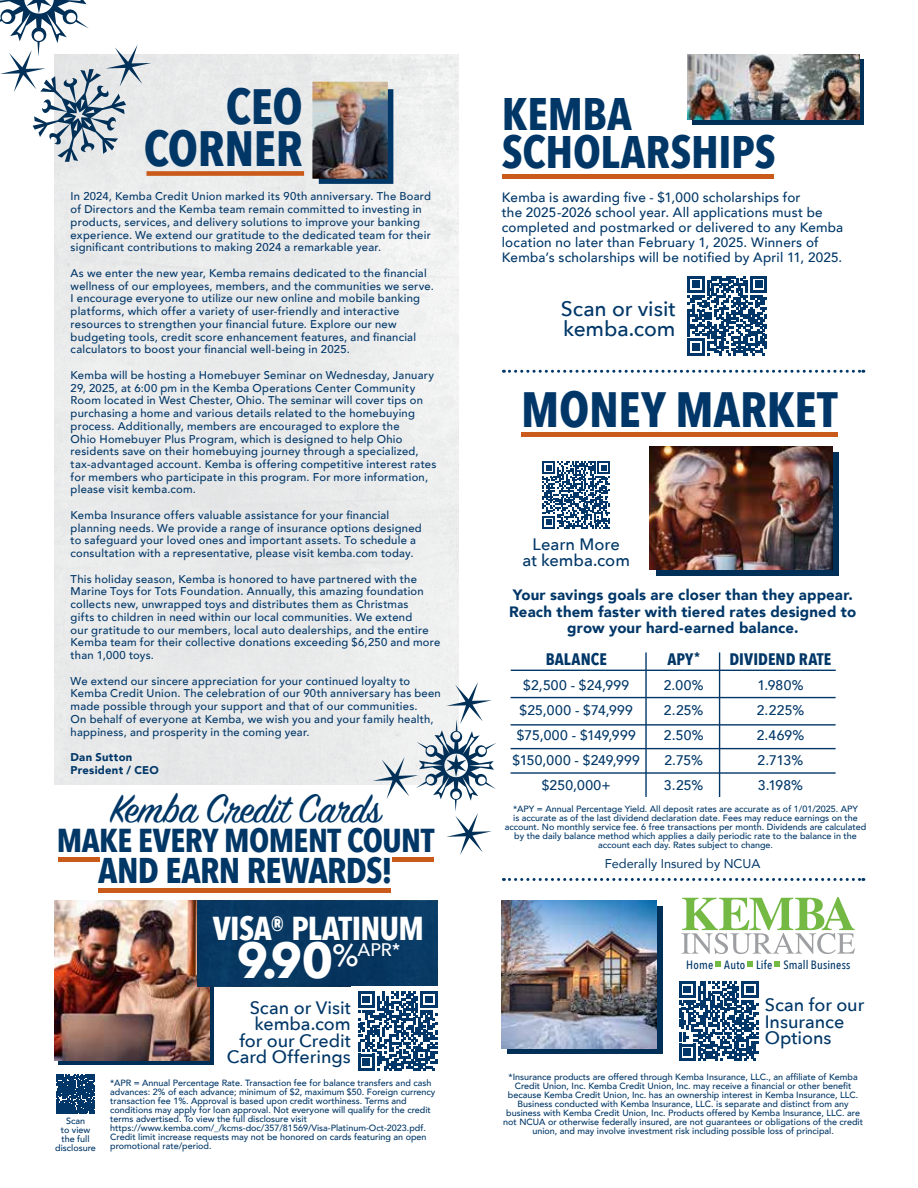
<style>
.page{position:relative;width:918px;height:1188px;background:#fff}
.page>*{position:absolute;margin:0;border:0;box-sizing:border-box;transform-origin:0 0}
.t1{font:700 49.65px "Avenir Next";color:#fff}
.t2{font:700 49.5px "Avenir Next Condensed";letter-spacing:-.005em;color:#003768}
.t3{font:700 49.5px/42px "Avenir Next Condensed";letter-spacing:-.005em;color:#003767;text-align:right}
.t4{font:700 45.6px/38.5px "Avenir Next Condensed";letter-spacing:-.005em;color:#003767}
.t5{font:44.4px "Sign Painter House Script";letter-spacing:-.01em;color:#003767}
.t6{font:700 35.7px "Avenir Next Condensed";letter-spacing:-.02em;color:#003767}
.t7{font:700 33.15px "Avenir Next Condensed";letter-spacing:-.015em;color:#fff}
.t8{font:700 33px "Avenir Next Condensed";letter-spacing:-.015em;color:#003767}
.t9{font:500 21px/19.5px "Avenir Next";letter-spacing:-.005em;color:#003768}
.t10{font:500 18px/16.5px "Avenir Next";color:#003767}
.t11{font:700 16.65px "Avenir Next Condensed";letter-spacing:.005em;color:#003768}
.t12{font:500 16.5px/16.5px "Avenir Next";color:#003767;text-align:center}
.t13{font:900 15px/16.5px "Avenir";letter-spacing:.01em;color:#003768;text-align:center}
.t14{font:500 13.8px/24.9px "Avenir";letter-spacing:.015em;color:#003768;text-align:justify}
.t15{font:500 13.5px/15px "Avenir";letter-spacing:.015em;color:#003768}
.t16{font:12.75px "Avenir";color:#003768}
.t17{font:500 12px "Avenir Next Condensed";letter-spacing:.015em;color:#003767}
.t18{font:500 11.25px/12.8px "Avenir";letter-spacing:.02em;color:#003768}
.t19{font:900 11.25px/12.8px "Avenir";letter-spacing:.02em;color:#003768}
.t20{font:500 9px/9px "Avenir";color:#003767;text-align:center}
</style>
<div class="page">
<div style="left:58px;top:905px;width:156px;height:160px;background:#003057"></div>
<img style="left:54px;top:901px;width:156px;height:160px">
<div style="left:198px;top:901px;width:240px;height:85px;background:#073861"></div>
<div style="left:507px;top:906px;width:156px;height:148px;background:#003057"></div>
<svg style="left:503px;top:370px;width:361px;height:3px"></svg>
<img style="left:501px;top:901px;width:156px;height:148px">
<svg style="left:503px;top:878px;width:361px;height:3px"></svg>
<svg style="left:688px;top:276px;width:79px;height:79px"></svg>
<div style="left:693px;top:59px;width:171px;height:66px;background:#003057"></div>
<div style="left:656px;top:452px;width:183px;height:123px;background:#003057"></div>
<svg style="left:716px;top:962px;width:5px;height:5px"></svg>
<svg style="left:747px;top:962px;width:6px;height:5px"></svg>
<svg style="left:775px;top:962px;width:5px;height:5px"></svg>
<svg style="left:681px;top:897px;width:174px;height:57px"></svg>
<svg style="left:679px;top:981px;width:79px;height:80px"></svg>
<svg style="left:358px;top:991px;width:79px;height:80px"></svg>
<img style="left:650px;top:446px;width:183px;height:123px">
<hr style="left:719px;top:652px;width:1px;height:145px;background:#003768">
<hr style="left:645px;top:652px;width:2px;height:145px;background:#003768">
<hr style="left:511px;top:697px;width:325px;height:1px;background:#003768">
<hr style="left:511px;top:724px;width:325px;height:2px;background:#003768">
<hr style="left:511px;top:670px;width:325px;height:1px;background:#003768">
<svg style="left:542px;top:461px;width:68px;height:68px"></svg>
<hr style="left:511px;top:748px;width:325px;height:1px;background:#003768">
<hr style="left:511px;top:772px;width:325px;height:2px;background:#003768">
<svg style="left:56px;top:1075px;width:39px;height:39px;background:#174975"></svg>
<svg style="left:0;top:0;width:151px;height:162px"></svg>
<img style="left:687px;top:54px;width:172px;height:66px">
<div style="left:521px;top:432px;width:317px;height:5px;background:#ca5a1a"></div>
<hr style="left:502px;top:175px;width:271px;height:4px;background:#ca5a1a">
<svg style="left:319px;top:89px;width:74px;height:95px"></svg>
<img style="left:312px;top:82px;width:76px;height:97px">
<div style="left:147px;top:171px;width:157px;height:5px;background:#ca5a1a"></div>
<hr style="left:98px;top:889px;width:293px;height:4px;background:#ca5a1a">
<hr style="left:58px;top:858px;width:42px;height:4px;background:#ca5a1a">
<hr style="left:392px;top:858px;width:42px;height:4px;background:#ca5a1a">
<svg style="left:373px;top:682px;width:123px;height:173px"></svg>
<h2 class="t3" style="left:144px;top:86px;width:160px">CEO<br>CORNER</h2>
<p class="t18" style="left:71px;top:189px;width:362px">In 2024, Kemba Credit Union marked its 90th anniversary. The Board of Directors and the Kemba team remain committed to investing in products, services, and delivery solutions to improve your banking experience. We extend our gratitude to the dedicated team for their significant contributions to making 2024 a remarkable year.</p>
<p class="t18" style="left:71px;top:266px;width:365px">As we enter the new year, Kemba remains dedicated to the financial wellness of our employees, members, and the communities we serve.<br>I encourage everyone to utilize our new online and mobile banking platforms, which offer a variety of user-friendly and interactive resources to strengthen your financial future. Explore our new budgeting tools, credit score enhancement features, and financial calculators to boost your financial well-being in 2025.</p>
<p class="t18" style="left:71px;top:368px;width:367px">Kemba will be hosting a Homebuyer Seminar on Wednesday, January 29, 2025, at 6:00 pm in the Kemba Operations Center Community Room located in West Chester, Ohio. The seminar will cover tips on purchasing a home and various details related to the homebuying process. Additionally, members are encouraged to explore the<br>Ohio Homebuyer Plus Program, which is designed to help Ohio residents save on their homebuying journey through a specialized, tax-advantaged account. Kemba is offering competitive interest rates for members who participate in this program. For more information, please visit kemba.com.</p>
<p class="t18" style="left:71px;top:508px;width:353px">Kemba Insurance offers valuable assistance for your financial planning needs. We provide a range of insurance options designed to safeguard your loved ones and important assets. To schedule a consultation with a representative, please visit kemba.com today.</p>
<p class="t18" style="left:71px;top:572px;width:371px">This holiday season, Kemba is honored to have partnered with the Marine Toys for Tots Foundation. Annually, this amazing foundation collects new, unwrapped toys and distributes them as Christmas<br>gifts to children in need within our local communities. We extend<br>our gratitude to our members, local auto dealerships, and the entire Kemba team for their collective donations exceeding $6,250 and more than 1,000 toys.</p>
<p class="t18" style="left:71px;top:674px;width:372px">We extend our sincere appreciation for your continued loyalty to Kemba Credit Union. The celebration of our 90th anniversary has been made possible through your support and that of our communities.<br>On behalf of everyone at Kemba, we wish you and your family health, happiness, and prosperity in the coming year.</p>
<p class="t19" style="left:71px;top:751px;width:90px">Dan Sutton<br>President / CEO</p>
<h3 class="t5" style="left:110px;top:781px;width:272px">Kemba Credit Cards</h3>
<h3 class="t8" style="left:57px;top:820px;width:379px">MAKE EVERY MOMENT COUNT</h3>
<h3 class="t6" style="left:98px;top:848px;width:296px">AND EARN REWARDS!</h3>
<h3 class="t7" style="left:213px;top:908px;width:213px">VISA® PLATINUM</h3>
<h1 class="t1" style="left:236px;top:918px;width:165px">9.90<sup>%</sup><sup>APR*</sup></h1>
<p class="t20" style="left:55px;top:1116px;width:42px">Scan<br>to view the full disclosure</p>
<h3 class="t10" style="left:227px;top:998px;width:126px;text-align:right">Scan or Visit kemba.com<br>for our Credit<br>Card Offerings</h3>
<p class="t20" style="left:110px;top:1078px;width:327px;text-align:left">*APR = Annual Percentage Rate. Transaction fee for balance transfers and cash advances: 2% of each advance; minimum of $2, maximum $50. Foreign currency transaction fee 1%. Approval is based upon credit worthiness. Terms and conditions may apply for loan approval. Not everyone will qualify for the credit terms advertised. To view the full disclosure visit https://www.kemba.com/_/kcms-doc/357/81569/Visa-Platinum-Oct-2023.pdf.<br>Credit limit increase requests may not be honored on cards featuring an open promotional rate/period.</p>
<h3 class="t4" style="left:502px;top:94px;width:275px">KEMBA<br>SCHOLARSHIPS</h3>
<p class="t15" style="left:502px;top:189px;width:343px">Kemba is awarding five - $1,000 scholarships for<br>the 2025-2026 school year. All applications must be completed and postmarked or delivered to any Kemba location no later than February 1, 2025. Winners of Kemba’s scholarships will be notified by April 11, 2025.</p>
<h3 class="t9" style="left:561px;top:298px;width:116px">Scan or visit kemba.com</h3>
<h2 class="t2" style="left:521px;top:379px;width:318px">MONEY MARKET</h2>
<h3 class="t12" style="left:522px;top:535px;width:109px">Learn More<br>at kemba.com</h3>
<h3 class="t13" style="left:509px;top:586px;width:349px">Your savings goals are closer than they appear.<br>Reach them faster with tiered rates designed to grow your hard-earned balance.</h3>
<h3 class="t11" style="left:546px;top:649px;width:63px">BALANCE</h3>
<p class="t14" style="left:513px;top:672px;width:129px;text-align:center">$2,500 - $24,999 $25,000 - $74,999 $75,000 - $149,999 $150,000 - $249,999 $250,000+</p>
<h3 class="t11" style="left:667px;top:649px;width:34px">APY<sup>*</sup></h3>
<p class="t14" style="left:664px;top:672px;width:41px">2.00% 2.25% 2.50% 2.75% 3.25%</p>
<h3 class="t11" style="left:729px;top:649px;width:103px">DIVIDEND RATE</h3>
<p class="t14" style="left:757px;top:672px;width:49px">1.980% 2.225% 2.469% 2.713% 3.198%</p>
<p class="t20" style="left:505px;top:804px;width:363px">*APY = Annual Percentage Yield. All deposit rates are accurate as of 1/01/2025. APY<br>is accurate as of the last dividend declaration date. Fees may reduce earnings on the account. No monthly service fee. 6 free transactions per month. Dividends are calculated by the daily balance method which applies a daily periodic rate to the balance in the account each day. Rates subject to change.</p>
<p class="t16" style="left:605px;top:853px;width:157px">Federally Insured by NCUA</p>
<p class="t17" style="left:686px;top:957px;width:166px">Home Auto Life Small Business</p>
<h3 class="t10" style="left:765px;top:996px;width:101px">Scan for our<br>Insurance<br>Options</h3>
<p class="t20" style="left:503px;top:1072px;width:361px">*Insurance products are offered through Kemba Insurance, LLC., an affiliate of Kemba Credit Union, Inc. Kemba Credit Union, Inc. may receive a financial or other benefit because Kemba Credit Union, Inc. has an ownership interest in Kemba Insurance, LLC.<br>Business conducted with Kemba Insurance, LLC. is separate and distinct from any business with Kemba Credit Union, Inc. Products offered by Kemba Insurance, LLC. are not NCUA or otherwise federally insured, are not guarantees or obligations of the credit union, and may involve investment risk including possible loss of principal.</p>
</div>
